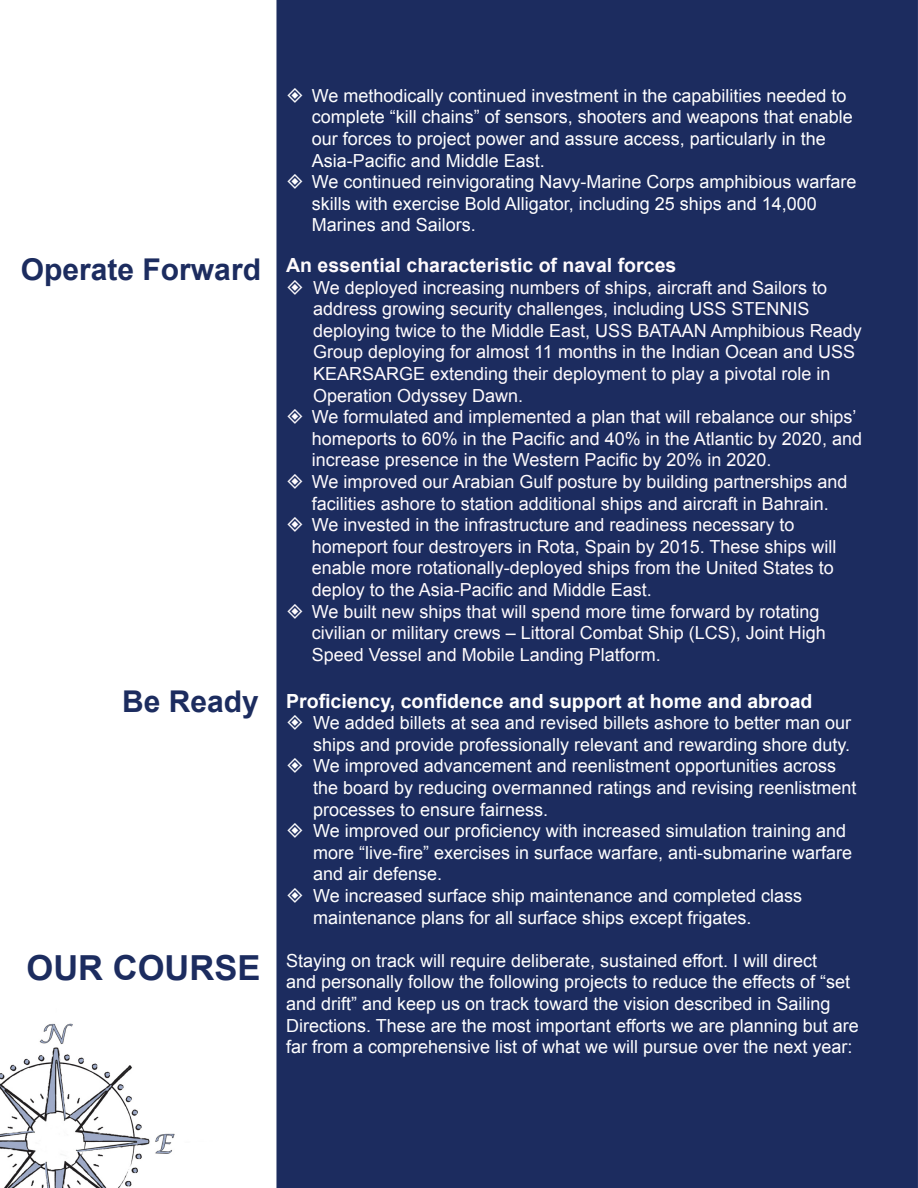
<style>
.page{position:relative;width:918px;height:1188px;background:#fff}
.page>*{position:absolute;margin:0;border:0;box-sizing:border-box;transform-origin:0 0}
.t1{font:700 34.5px "Arial";color:#1c2c5f}
.t2{font:700 30px "Arial";color:#1c2c5f}
.bullet{font:700 19.5px "Arial";color:#fff}
.bullet-2{font:700 19.5px "Arial";color:#fffbfd}
.bullet-3{font:18px/21.6px "Arial";color:#fff}
.t3{font:18px/21.6px "Arial";color:#fffbfd}
</style>
<div class="page">
<div style="left:276px;top:0;width:642px;height:1187px;background:#1c2c5f"></div>
<img style="left:0;top:1023px;width:175px;height:165px">
<svg style="left:288px;top:88px;width:14px;height:15px"></svg>
<svg style="left:288px;top:174px;width:14px;height:15px"></svg>
<svg style="left:288px;top:279px;width:14px;height:15px"></svg>
<svg style="left:288px;top:409px;width:14px;height:15px"></svg>
<svg style="left:288px;top:474px;width:14px;height:15px"></svg>
<svg style="left:288px;top:517px;width:14px;height:15px"></svg>
<svg style="left:288px;top:603px;width:14px;height:15px"></svg>
<svg style="left:288px;top:715px;width:14px;height:15px"></svg>
<svg style="left:288px;top:758px;width:14px;height:15px"></svg>
<svg style="left:288px;top:823px;width:14px;height:15px"></svg>
<svg style="left:288px;top:888px;width:14px;height:15px"></svg>
<p class="t2" style="left:21px;top:250px;width:242px">Operate Forward</p>
<p class="t2" style="left:122px;top:682px;width:138px">Be Ready</p>
<p class="t1" style="left:27px;top:945px;width:235px">OUR COURSE</p>
<p class="bullet-3" style="left:312px;top:85px;width:543px">We methodically continued investment in the capabilities needed to complete “kill chains” of sensors, shooters and weapons that enable our forces to project power and assure access, particularly in the Asia-Pacific and Middle East.</p>
<p class="bullet-3" style="left:312px;top:171px;width:546px">We continued reinvigorating Navy-Marine Corps amphibious warfare skills with exercise Bold Alligator, including 25 ships and 14,000<br>Marines and Sailors.</p>
<p class="bullet-2" style="left:286px;top:252px;width:392px">An essential characteristic of naval forces</p>
<p class="t3" style="left:313px;top:277px;width:550px">We deployed increasing numbers of ships, aircraft and Sailors to address growing security challenges, including USS STENNIS deploying twice to the Middle East, USS BATAAN Amphibious Ready Group deploying for almost 11 months in the Indian Ocean and USS KEARSARGE extending their deployment to play a pivotal role in Operation Odyssey Dawn.</p>
<p class="t3" style="left:312px;top:406px;width:552px">We formulated and implemented a plan that will rebalance our ships’ homeports to 60% in the Pacific and 40% in the Atlantic by 2020, and increase presence in the Western Pacific by 20% in 2020.</p>
<p class="t3" style="left:312px;top:471px;width:537px">We improved our Arabian Gulf posture by building partnerships and facilities ashore to station additional ships and aircraft in Bahrain.</p>
<p class="t3" style="left:312px;top:514px;width:526px">We invested in the infrastructure and readiness necessary to homeport four destroyers in Rota, Spain by 2015. These ships will enable more rotationally-deployed ships from the United States to deploy to the Asia-Pacific and Middle East.</p>
<p class="t3" style="left:312px;top:601px;width:516px">We built new ships that will spend more time forward by rotating civilian or military crews – Littoral Combat Ship (LCS), Joint High<br>Speed Vessel and Mobile Landing Platform.</p>
<p class="bullet" style="left:286px;top:688px;width:528px">Proficiency, confidence and support at home and abroad</p>
<p class="bullet-3" style="left:313px;top:712px;width:539px">We added billets at sea and revised billets ashore to better man our ships and provide professionally relevant and rewarding shore duty.</p>
<p class="bullet-3" style="left:313px;top:755px;width:545px">We improved advancement and reenlistment opportunities across the board by reducing overmanned ratings and revising reenlistment processes to ensure fairness.</p>
<p class="bullet-3" style="left:313px;top:820px;width:541px">We improved our proficiency with increased simulation training and more “live-fire” exercises in surface warfare, anti-submarine warfare and air defense.</p>
<p class="bullet-3" style="left:313px;top:885px;width:490px">We increased surface ship maintenance and completed class maintenance plans for all surface ships except frigates.</p>
<p class="bullet-3" style="left:286px;top:950px;width:574px">Staying on track will require deliberate, sustained effort. I will direct<br>and personally follow the following projects to reduce the effects of “set and drift” and keep us on track toward the vision described in Sailing Directions. These are the most important efforts we are planning but are far from a comprehensive list of what we will pursue over the next year:</p>
</div>
